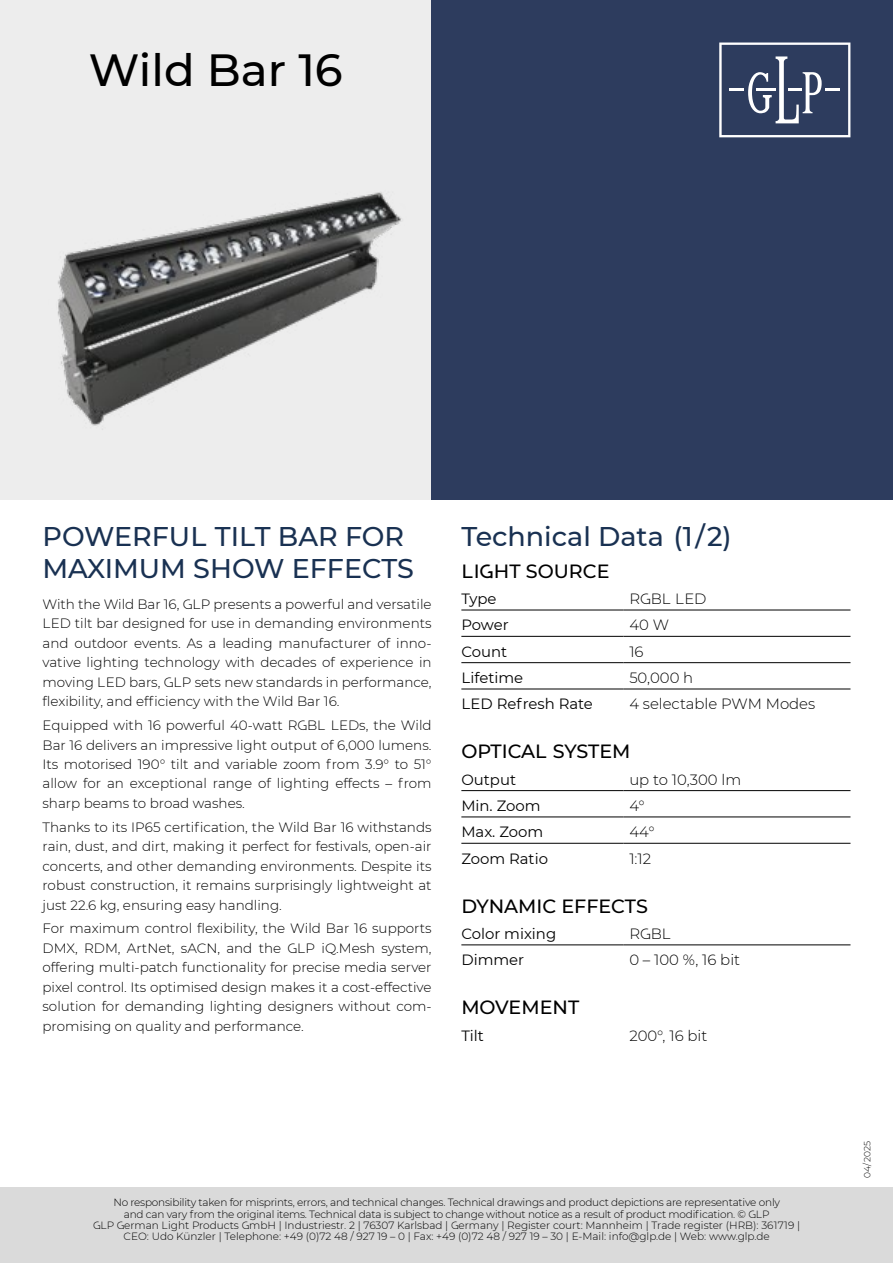
<style>
.page{position:relative;width:893px;height:1263px;background:#fff}
.page>*{position:absolute;margin:0;border:0;box-sizing:border-box;transform-origin:0 0}
.t1{font:500 45px "Ger Li Pro";color:#000}
.t2{font:500 27px/32.4px "Ger Li Pro";color:#193152}
.t3{font:500 19.05px "Ger Li Pro";color:#000}
.t4{font:14.85px "Ger Li Pro";color:#000}
.t5{font:300 14.85px "Ger Li Pro";color:#000}
.t6{font:300 13.5px/19.5px "Ger Li Pro";color:#000;text-align:justify}
.t7{font:300 10.5px/11.2px "Ger Li Pro";letter-spacing:-.02em;color:#000;text-align:center}
.t8{font:300 9px "Ger Li Pro";color:#000}
</style>
<div class="page">
<div style="left:0;top:1187px;width:893px;height:76px;background:#dadada"></div>
<div style="left:0;top:0;width:432px;height:500px;background:#ededed"></div>
<img style="left:57px;top:95px;width:375px;height:405px">
<div style="left:432px;top:0;width:461px;height:500px;background:#2d3c5e"></div>
<svg style="left:719px;top:43px;width:131px;height:94px"></svg>
<hr style="left:461px;top:610px;width:162px;height:1px;background:#000">
<hr style="left:623px;top:610px;width:227px;height:1px;background:#000">
<hr style="left:461px;top:636px;width:162px;height:1px;background:#000">
<hr style="left:623px;top:636px;width:227px;height:1px;background:#000">
<hr style="left:461px;top:662px;width:162px;height:1px;background:#000">
<hr style="left:623px;top:662px;width:227px;height:1px;background:#000">
<hr style="left:461px;top:689px;width:162px;height:1px;background:#000">
<hr style="left:623px;top:689px;width:227px;height:1px;background:#000">
<hr style="left:461px;top:790px;width:162px;height:1px;background:#000">
<hr style="left:623px;top:790px;width:227px;height:1px;background:#000">
<hr style="left:461px;top:817px;width:162px;height:1px;background:#000">
<hr style="left:623px;top:817px;width:227px;height:1px;background:#000">
<hr style="left:461px;top:843px;width:162px;height:1px;background:#000">
<hr style="left:623px;top:843px;width:227px;height:1px;background:#000">
<hr style="left:461px;top:945px;width:162px;height:1px;background:#000">
<hr style="left:623px;top:945px;width:227px;height:1px;background:#000">
<h1 class="t1" style="left:89px;top:39px;width:255px">Wild Bar 16</h1>
<h2 class="t2" style="left:43px;top:519px;width:373px">POWERFUL TILT BAR FOR<br>MAXIMUM SHOW EFFECTS</h2>
<p class="t6" style="left:43px;top:594px;width:391px">With the Wild Bar 16, GLP presents a powerful and versatile LED tilt bar designed for use in demanding environments and outdoor events. As a leading manufacturer of inno&shy;vative lighting technology with decades of experience in moving LED bars, GLP sets new standards in performance, flexibility, and efficiency with the Wild Bar 16.</p>
<p class="t6" style="left:43px;top:715px;width:391px">Equipped with 16 powerful 40-watt RGBL LEDs, the Wild Bar 16 delivers an impressive light output of 6,000 lumens.<br>Its motorised 190° tilt and variable zoom from 3.9° to 51° allow for an exceptional range of lighting effects – from sharp beams to broad washes.</p>
<p class="t6" style="left:43px;top:817px;width:391px">Thanks to its IP65 certification, the Wild Bar 16 withstands rain, dust, and dirt, making it perfect for festivals, open-air concerts, and other demanding environments. Despite its robust construction, it remains surprisingly lightweight at just 22.6 kg, ensuring easy handling.</p>
<p class="t6" style="left:43px;top:918px;width:391px">For maximum control flexibility, the Wild Bar 16 supports DMX, RDM, ArtNet, sACN, and the GLP iQ.Mesh system, offering multi-patch functionality for precise media server pixel control. Its optimised design makes it a cost-effective solution for demanding lighting designers without com&shy;promising on quality and performance.</p>
<h2 class="t2" style="left:461px;top:519px;width:272px">Technical Data (1/2)</h2>
<h3 class="t3" style="left:461px;top:558px;width:150px">LIGHT SOURCE</h3>
<p class="t4" style="left:461px;top:588px;width:37px">Type</p>
<p class="t5" style="left:629px;top:589px;width:79px">RGBL LED</p>
<p class="t4" style="left:461px;top:615px;width:49px">Power</p>
<p class="t5" style="left:629px;top:615px;width:41px">40 W</p>
<p class="t4" style="left:461px;top:641px;width:47px">Count</p>
<p class="t5" style="left:629px;top:641px;width:16px">16</p>
<p class="t4" style="left:461px;top:667px;width:63px">Lifetime</p>
<p class="t5" style="left:629px;top:668px;width:65px">50,000 h</p>
<p class="t4" style="left:461px;top:694px;width:133px">LED Refresh Rate</p>
<p class="t5" style="left:629px;top:694px;width:187px">4 selectable PWM Modes</p>
<h3 class="t3" style="left:461px;top:738px;width:171px">OPTICAL SYSTEM</h3>
<p class="t4" style="left:461px;top:769px;width:56px">Output</p>
<p class="t5" style="left:629px;top:769px;width:113px">up to 10,300 lm</p>
<p class="t4" style="left:461px;top:795px;width:81px">Min. Zoom</p>
<p class="t5" style="left:629px;top:796px;width:17px">4°</p>
<p class="t4" style="left:461px;top:822px;width:83px">Max. Zoom</p>
<p class="t5" style="left:629px;top:822px;width:27px">44°</p>
<p class="t4" style="left:461px;top:848px;width:88px">Zoom Ratio</p>
<p class="t5" style="left:629px;top:848px;width:23px">1:12</p>
<h3 class="t3" style="left:461px;top:892px;width:188px">DYNAMIC EFFECTS</h3>
<p class="t4" style="left:461px;top:923px;width:96px">Color mixing</p>
<p class="t5" style="left:629px;top:923px;width:43px">RGBL</p>
<p class="t4" style="left:461px;top:950px;width:64px">Dimmer</p>
<p class="t5" style="left:629px;top:950px;width:112px">0 – 100 %, 16 bit</p>
<h3 class="t3" style="left:461px;top:994px;width:119px">MOVEMENT</h3>
<p class="t4" style="left:461px;top:1025px;width:24px">Tilt</p>
<p class="t5" style="left:629px;top:1025px;width:79px">200°, 16 bit</p>
<p class="t7" style="left:93px;top:1197px;width:708px">No responsibility taken for misprints, errors, and technical changes. Technical drawings and product depictions are representative only<br>and can vary from the original items. Technical data is subject to change without notice as a result of product modification. © GLP<br>GLP German Light Products GmbH | Industriestr. 2 | 76307 Karlsbad | Germany | Register court: Mannheim | Trade register (HRB): 361719 | CEO: Udo Künzler | Telephone: +49 (0)72 48 / 927 19 – 0 | Fax: +49 (0)72 48 / 927 19 – 30 | E-Mail: info@glp.de | Web: www.glp.de</p>
<p class="t8" style="left:861px;top:1177px;width:38px;rotate:-90deg">04/2025</p>
</div>
